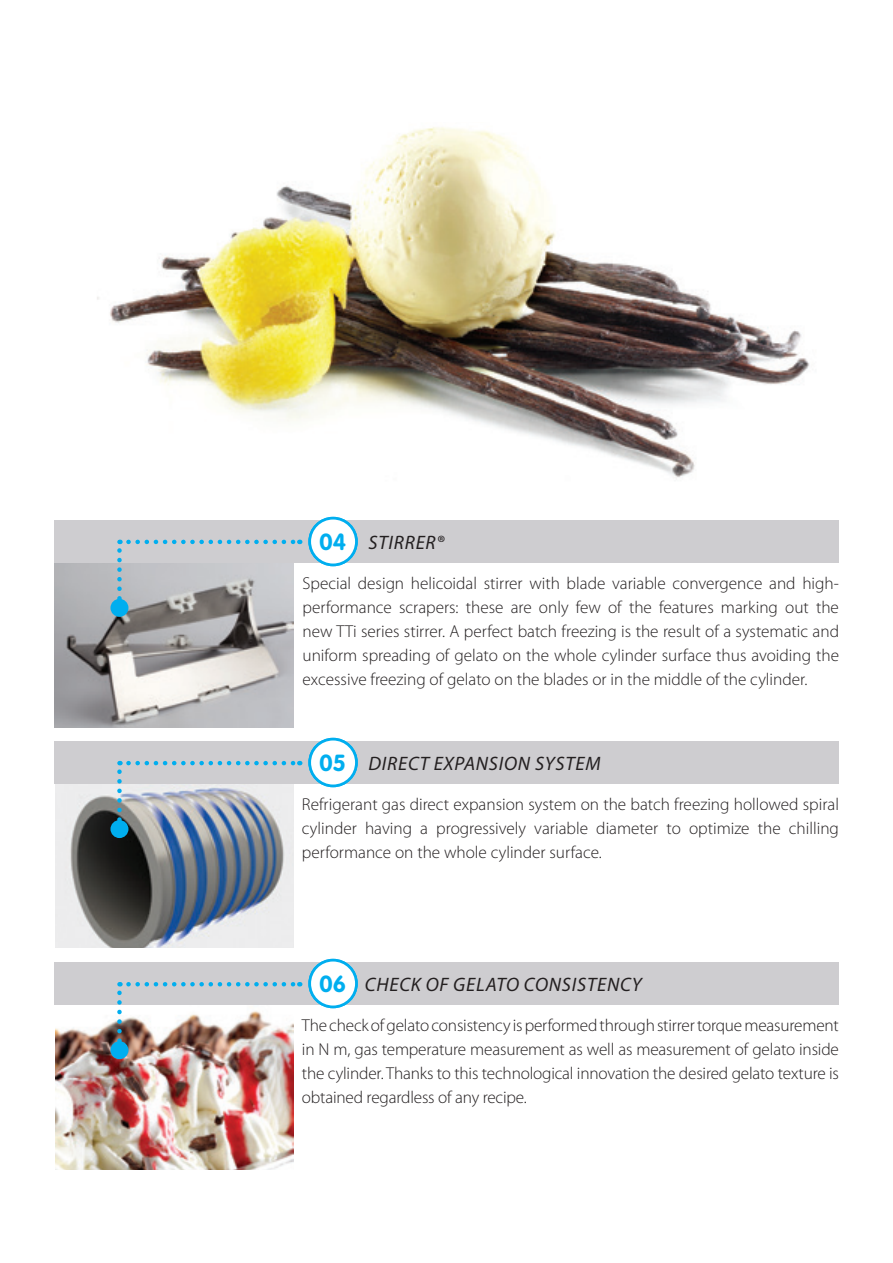
<style>
.page{position:relative;width:893px;height:1263px;background:#fff}
.page>*{position:absolute;margin:0;border:0;box-sizing:border-box;transform-origin:0 0}
.t1{font:700 22.95px "VAG Rounded Std";color:#00aeef}
.t2{font:italic 19.5px "Myriad Pro";letter-spacing:.04em;color:#231f20}
.t3{font:300 17.25px/24px "Myriad Pro";color:#231f20;text-align:justify}
</style>
<div class="page">
<img style="left:55px;top:784px;width:238px;height:163px">
<img style="left:55px;top:1011px;width:238px;height:158px">
<img style="left:54px;top:563px;width:239px;height:164px">
<div style="left:54px;top:741px;width:785px;height:43px;background:#cecdd0"></div>
<svg style="left:117px;top:761px;width:5px;height:59px"></svg>
<svg style="left:128px;top:761px;width:172px;height:4px"></svg>
<div style="left:110px;top:820px;width:18px;height:18px;background:#00aeef;border-radius:50%"></div>
<div style="left:54px;top:962px;width:785px;height:43px;background:#cecdd0"></div>
<svg style="left:117px;top:982px;width:5px;height:59px"></svg>
<svg style="left:128px;top:982px;width:172px;height:4px"></svg>
<div style="left:110px;top:1041px;width:18px;height:18px;background:#00aeef;border-radius:50%"></div>
<div style="left:54px;top:521px;width:785px;height:42px;background:#cecdd0"></div>
<svg style="left:117px;top:540px;width:5px;height:58px"></svg>
<svg style="left:128px;top:540px;width:172px;height:4px"></svg>
<div style="left:110px;top:599px;width:18px;height:18px;background:#00aeef;border-radius:50%"></div>
<img style="left:97px;top:127px;width:713px;height:352px">
<div style="left:310px;top:739px;width:46px;height:47px;background:#fff;border-radius:50%"></div>
<div style="left:308px;top:738px;width:50px;height:49px;border:3px solid #00aeef;border-radius:50%"></div>
<div style="left:310px;top:960px;width:46px;height:47px;background:#fff;border-radius:50%"></div>
<div style="left:308px;top:959px;width:50px;height:49px;border:3px solid #00aeef;border-radius:50%"></div>
<div style="left:310px;top:518px;width:46px;height:47px;background:#fff;border-radius:50%"></div>
<div style="left:308px;top:517px;width:50px;height:49px;border:3px solid #00aeef;border-radius:50%"></div>
<h1 class="t1" style="left:320px;top:529px;width:28px">04</h1>
<p class="t2" style="left:368px;top:530px;width:77px">STIRRER®</p>
<p class="t3" style="left:303px;top:571px;width:538px">Special design helicoidal stirrer with blade variable convergence and high&shy;performance scrapers: these are only few of the features marking out the new TTi series stirrer. A perfect batch freezing is the result of a systematic and uniform spreading of gelato on the whole cylinder surface thus avoiding the excessive freezing of gelato on the blades or in the middle of the cylinder.</p>
<h1 class="t1" style="left:320px;top:750px;width:28px">05</h1>
<p class="t2" style="left:368px;top:751px;width:234px">DIRECT EXPANSION SYSTEM</p>
<p class="t3" style="left:302px;top:792px;width:539px">Refrigerant gas direct expansion system on the batch freezing hollowed spiral cylinder having a progressively variable diameter to optimize the chilling performance on the whole cylinder surface.</p>
<h1 class="t1" style="left:320px;top:971px;width:28px">06</h1>
<p class="t2" style="left:365px;top:972px;width:278px">CHECK OF GELATO CONSISTENCY</p>
<p class="t3" style="left:302px;top:1013px;width:539px">The check of gelato consistency is performed through stirrer torque measurement in N m, gas temperature measurement as well as measurement of gelato inside the cylinder. Thanks to this technological innovation the desired gelato texture is obtained regardless of any recipe.</p>
</div>
